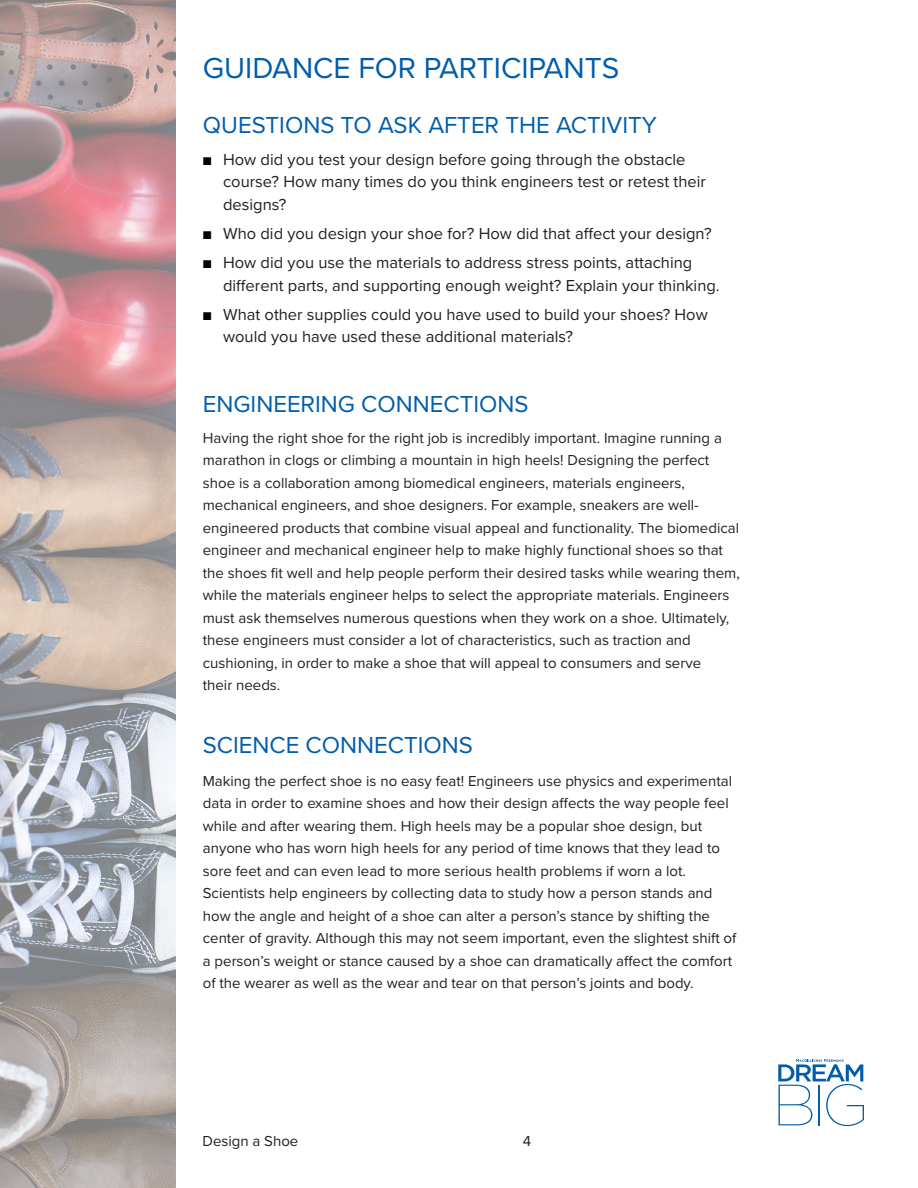
<style>
.page{position:relative;width:918px;height:1188px;background:#fff}
.page>*{position:absolute;margin:0;border:0;box-sizing:border-box;transform-origin:0 0}
.Paragraph_Style_1{font:30px "Proxima Nova";color:#015dab}
.Paragraph_Style_1-2{font:24px "Proxima Nova";color:#015dab}
.t1{font:16.5px/22.5px "Proxima Nova";color:#231f20}
.Paragraph_Style_1-3{font:15px/22.5px "Proxima Nova";color:#231f20}
.s1{font-size:13.5px;color:#000}
</style>
<div class="page">
<img style="left:0;top:0;width:176px;height:1188px">
<svg style="left:778px;top:1059px;width:86px;height:67px"></svg>
<p class="Paragraph_Style_1" style="left:203px;top:50px;width:418px">GUIDANCE FOR PARTICIPANTS</p>
<p class="Paragraph_Style_1-2" style="left:203px;top:111px;width:455px">QUESTIONS TO ASK AFTER THE ACTIVITY</p>
<p class="t1" style="left:223px;top:148px;width:484px;text-indent:-20px"><span class="s1">■</span> How did you test your design before going through the obstacle course? How many times do you think engineers test or retest their designs?</p>
<p class="t1" style="left:203px;top:222px;width:510px"><span class="s1">■</span> Who did you design your shoe for? How did that affect your design?</p>
<p class="t1" style="left:223px;top:252px;width:498px;text-indent:-20px"><span class="s1">■</span> How did you use the materials to address stress points, attaching different parts, and supporting enough weight? Explain your thinking.</p>
<p class="t1" style="left:223px;top:303px;width:486px;text-indent:-20px"><span class="s1">■</span> What other supplies could you have used to build your shoes? How would you have used these additional materials?</p>
<p class="Paragraph_Style_1-2" style="left:203px;top:390px;width:327px">ENGINEERING CONNECTIONS</p>
<p class="Paragraph_Style_1-3" style="left:203px;top:427px;width:538px">Having the right shoe for the right job is incredibly important. Imagine running a marathon in clogs or climbing a mountain in high heels! Designing the perfect shoe is a collaboration among biomedical engineers, materials engineers, mechanical engineers, and shoe designers. For example, sneakers are well&shy;engineered products that combine visual appeal and functionality. The biomedical engineer and mechanical engineer help to make highly functional shoes so that the shoes fit well and help people perform their desired tasks while wearing them, while the materials engineer helps to select the appropriate materials. Engineers must ask themselves numerous questions when they work on a shoe. Ultimately, these engineers must consider a lot of characteristics, such as traction and cushioning, in order to make a shoe that will appeal to consumers and serve<br>their needs.</p>
<p class="Paragraph_Style_1-2" style="left:203px;top:731px;width:272px">SCIENCE CONNECTIONS</p>
<p class="Paragraph_Style_1-3" style="left:203px;top:770px;width:535px">Making the perfect shoe is no easy feat! Engineers use physics and experimental data in order to examine shoes and how their design affects the way people feel while and after wearing them. High heels may be a popular shoe design, but anyone who has worn high heels for any period of time knows that they lead to sore feet and can even lead to more serious health problems if worn a lot.<br>Scientists help engineers by collecting data to study how a person stands and how the angle and height of a shoe can alter a person’s stance by shifting the center of gravity. Although this may not seem important, even the slightest shift of a person’s weight or stance caused by a shoe can dramatically affect the comfort of the wearer as well as the wear and tear on that person’s joints and body.</p>
<p class="Paragraph_Style_1-3" style="left:202px;top:1130px;width:97px">Design a Shoe</p>
<p class="Paragraph_Style_1-3" style="left:523px;top:1130px;width:10px">4</p>
</div>
